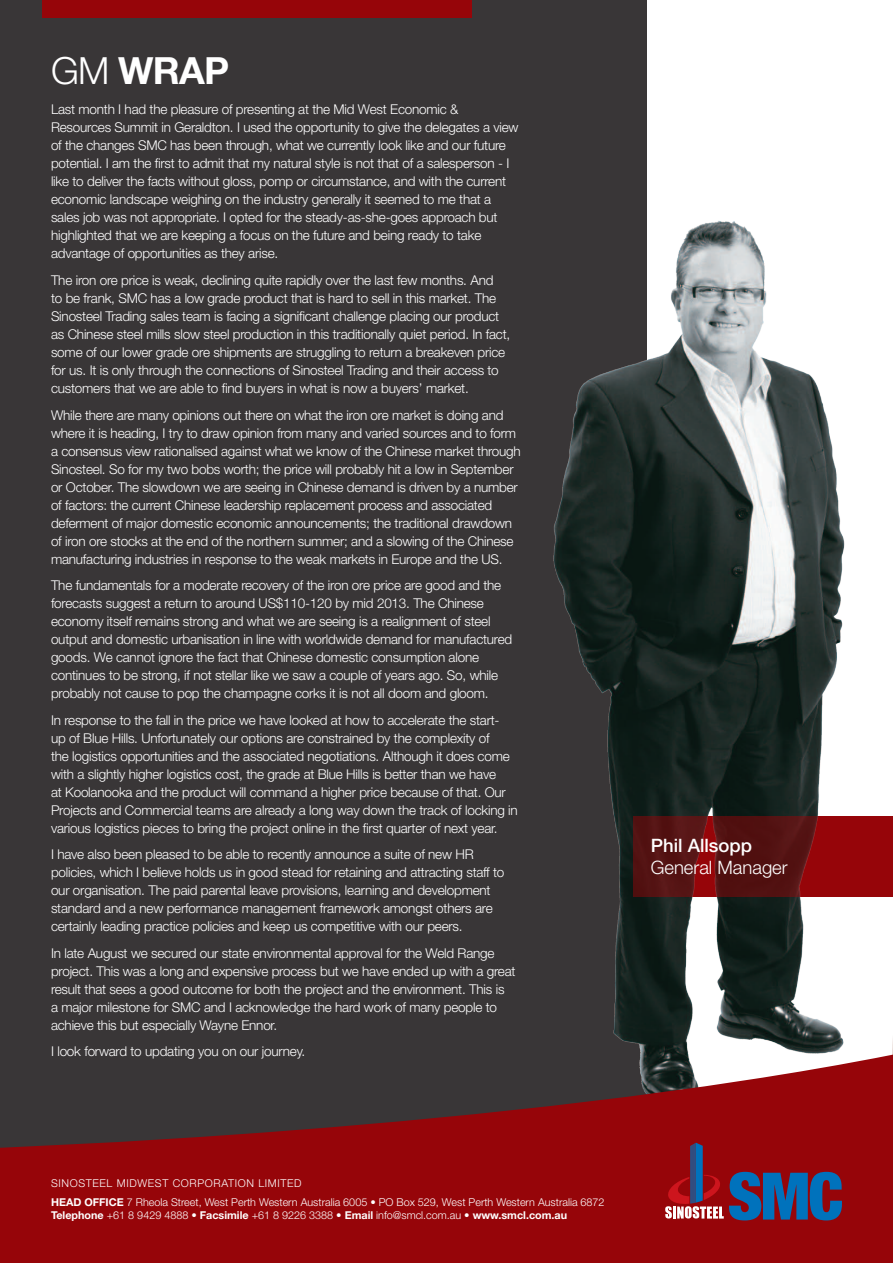
<style>
.page{position:relative;width:893px;height:1263px;background:#fff}
.page>*{position:absolute;margin:0;border:0;box-sizing:border-box;transform-origin:0 0}
.t1{font:700 37.5px "Helvetica Neue";color:#fff}
.t2{font:300 18.45px/22.2px "Helvetica Neue";color:#fff}
.t3{font:300 13.5px/18px "Helvetica Neue";letter-spacing:-.015em;color:#fff}
.t4{font:300 10.8px/12.9px "Helvetica Neue CE";color:#fff}
.t5{font:300 10.8px "Helvetica Neue CE";letter-spacing:.06em;color:#fff}
.s1{font-weight:300}
.s2{font-weight:500}
.s3{font-family:"Helvetica Neue";font-weight:700}
</style>
<div class="page">
<svg style="left:892px;top:1039px;width:1px;height:15px"></svg>
<div style="left:0;top:0;width:646px;height:1152px;background:#393637"></div>
<div style="left:43px;top:0;width:429px;height:17px;background:#960509"></div>
<img style="left:553px;top:206px;width:292px;height:848px">
<svg style="left:633px;top:816px;width:260px;height:81px;background:#6d0d0f"></svg>
<svg style="left:0;top:1054px;width:893px;height:209px;fill:#960509"></svg>
<svg style="left:665px;top:1142px;width:177px;height:78px;background:#6b304b"></svg>
<p class="t1" style="left:51px;top:47px;width:180px"><span class="s1">GM</span> WRAP</p>
<p class="t3" style="left:51px;top:100px;width:469px">Last month I had the pleasure of presenting at the Mid West Economic &amp; Resources Summit in Geraldton. I used the opportunity to give the delegates a view of the changes SMC has been through, what we currently look like and our future potential. I am the first to admit that my natural style is not that of a salesperson - I like to deliver the facts without gloss, pomp or circumstance, and with the current economic landscape weighing on the industry generally it seemed to me that a sales job was not appropriate. I opted for the steady-as-she-goes approach but highlighted that we are keeping a focus on the future and being ready to take advantage of opportunities as they arise.</p>
<p class="t3" style="left:51px;top:271px;width:461px">The iron ore price is weak, declining quite rapidly over the last few months. And<br>to be frank, SMC has a low grade product that is hard to sell in this market. The Sinosteel Trading sales team is facing a significant challenge placing our product as Chinese steel mills slow steel production in this traditionally quiet period. In fact, some of our lower grade ore shipments are struggling to return a breakeven price for us. It is only through the connections of Sinosteel Trading and their access to customers that we are able to find buyers in what is now a buyers’ market.</p>
<p class="t3" style="left:51px;top:405px;width:471px">While there are many opinions out there on what the iron ore market is doing and where it is heading, I try to draw opinion from many and varied sources and to form a consensus view rationalised against what we know of the Chinese market through Sinosteel. So for my two bobs worth; the price will probably hit a low in September or October. The slowdown we are seeing in Chinese demand is driven by a number of factors: the current Chinese leadership replacement process and associated deferment of major domestic economic announcements; the traditional drawdown of iron ore stocks at the end of the northern summer; and a slowing of the Chinese manufacturing industries in response to the weak markets in Europe and the US.</p>
<p class="t3" style="left:51px;top:576px;width:463px">The fundamentals for a moderate recovery of the iron ore price are good and the forecasts suggest a return to around US$110-120 by mid 2013. The Chinese economy itself remains strong and what we are seeing is a realignment of steel output and domestic urbanisation in line with worldwide demand for manufactured goods. We cannot ignore the fact that Chinese domestic consumption alone continues to be strong, if not stellar like we saw a couple of years ago. So, while probably not cause to pop the champagne corks it is not all doom and gloom.</p>
<p class="t3" style="left:51px;top:710px;width:468px">In response to the fall in the price we have looked at how to accelerate the start-<br>up of Blue Hills. Unfortunately our options are constrained by the complexity of<br>the logistics opportunities and the associated negotiations. Although it does come with a slightly higher logistics cost, the grade at Blue Hills is better than we have<br>at Koolanooka and the product will command a higher price because of that. Our Projects and Commercial teams are already a long way down the track of locking in various logistics pieces to bring the project online in the first quarter of next year.</p>
<p class="t3" style="left:51px;top:845px;width:455px">I have also been pleased to be able to recently announce a suite of new HR policies, which I believe holds us in good stead for retaining and attracting staff to our organisation. The paid parental leave provisions, learning and development standard and a new performance management framework amongst others are certainly leading practice policies and keep us competitive with our peers.</p>
<p class="t3" style="left:51px;top:943px;width:466px">In late August we secured our state environmental approval for the Weld Range project. This was a long and expensive process but we have ended up with a great result that sees a good outcome for both the project and the environment. This is<br>a major milestone for SMC and I acknowledge the hard work of many people to achieve this but especially Wayne Ennor.</p>
<p class="t3" style="left:51px;top:1042px;width:256px">I look forward to updating you on our journey.</p>
<p class="t2" style="left:651px;top:833px;width:138px"><span class="s2">Phil Allsopp<br></span>General Manager</p>
<p class="t5" style="left:51px;top:1176px;width:252px">SINOSTEEL MIDWEST CORPORATION LIMITED</p>
<p class="t4" style="left:51px;top:1195px;width:555px"><span class="s3">HEAD OFFICE</span> 7 Rheola Street, West Perth Western Australia 6005 • PO Box 529, West Perth Western Australia 6872<br><span class="s3">Telephone</span> +61 8 9429 4888 • <span class="s3">Facsimile</span> +61 8 9226 3388 • <span class="s3">Email</span> info@smcl.com.au • <span class="s3">www.smcl.com.au</span></p>
</div>
